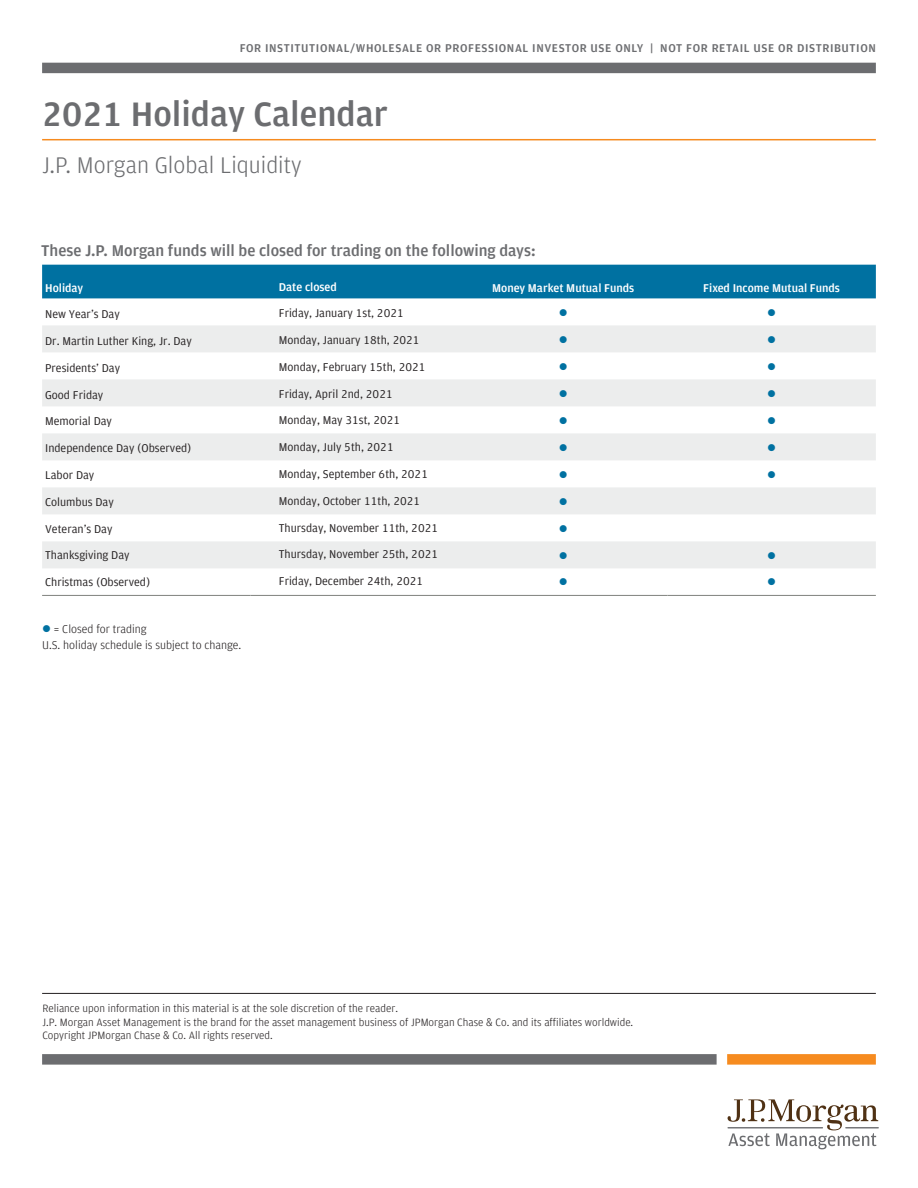
<style>
.page{position:relative;width:918px;height:1188px;background:#fff}
.page>*{position:absolute;margin:0;border:0;box-sizing:border-box;transform-origin:0 0}
.t1{font:700 36px "Amplitude TF";color:#6c6d70}
.t2{font:300 24px "Amplitude";color:#6c6d70}
.Title_Date_Quarter{font:500 16.5px "Amplitude";color:#6c6d70}
.table_entry_left{font:12px/26.2px "Amplitude TF";color:#231f20}
.t3{font:500 12px "Amplitude";letter-spacing:.05em;color:#6c6d70}
.disclosure{font:300 12px "Amplitude";color:#231f20}
.t4{font:500 12px "Amplitude";color:#fff}
.table_dot{font:12px "Wingdings";color:#0071a1}
.Disclaimer_Bold_with{font:300 11.25px/13.5px "Amplitude";color:#231f20}
.s1{font-family:"Amplitude";font-weight:500;color:#fff}
.s2{color:#0071a1}
</style>
<div class="page">
<hr style="left:42px;top:139px;width:834px;height:1px;background:#f68b1f">
<div style="left:42px;top:1054px;width:675px;height:11px;background:#6c6d70"></div>
<div style="left:727px;top:1054px;width:149px;height:11px;background:#f68b1f"></div>
<div style="left:42px;top:63px;width:834px;height:10px;background:#6c6d70"></div>
<hr style="left:845px;top:1127px;width:34px;height:1px;background:#6c6d70">
<hr style="left:727px;top:1127px;width:96px;height:1px;background:#6c6d70">
<svg style="left:728px;top:1099px;width:150px;height:50px"></svg>
<div style="left:42px;top:265px;width:834px;height:33px;background:#0071a1"></div>
<svg style="left:42px;top:325px;width:834px;height:243px;fill:#eceded"></svg>
<hr style="left:42px;top:595px;width:209px;height:1px;background:#7f827d">
<hr style="left:251px;top:595px;width:208px;height:1px;background:#7f827d">
<hr style="left:459px;top:595px;width:208px;height:1px;background:#7f827d">
<hr style="left:667px;top:595px;width:209px;height:1px;background:#7f827d">
<hr style="left:42px;top:993px;width:834px;height:1px;background:#231f20">
<p class="t3" style="left:240px;top:41px;width:638px">FOR INSTITUTIONAL/WHOLESALE OR PROFESSIONAL INVESTOR USE ONLY | NOT FOR RETAIL USE OR DISTRIBUTION</p>
<h1 class="t1" style="left:42px;top:94px;width:347px">2021 Holiday Calendar</h1>
<h2 class="t2" style="left:42px;top:150px;width:261px">J.P. Morgan Global Liquidity</h2>
<p class="Title_Date_Quarter" style="left:41px;top:242px;width:496px">These J.P. Morgan funds will be closed for trading on the following days:</p>
<p class="t4" style="left:492px;top:282px;width:144px">Money Market Mutual Funds</p>
<p class="t4" style="left:703px;top:282px;width:138px">Fixed Income Mutual Funds</p>
<p class="table_dot" style="left:559px;top:306px;width:10px">●</p>
<p class="table_dot" style="left:767px;top:306px;width:10px">●</p>
<p class="table_dot" style="left:559px;top:333px;width:10px">●</p>
<p class="table_dot" style="left:767px;top:333px;width:10px">●</p>
<p class="table_dot" style="left:559px;top:360px;width:10px">●</p>
<p class="table_dot" style="left:767px;top:360px;width:10px">●</p>
<p class="table_dot" style="left:559px;top:387px;width:10px">●</p>
<p class="table_dot" style="left:767px;top:387px;width:10px">●</p>
<p class="table_dot" style="left:559px;top:414px;width:10px">●</p>
<p class="table_dot" style="left:767px;top:414px;width:10px">●</p>
<p class="table_dot" style="left:559px;top:441px;width:10px">●</p>
<p class="table_dot" style="left:767px;top:441px;width:10px">●</p>
<p class="table_dot" style="left:559px;top:468px;width:10px">●</p>
<p class="table_dot" style="left:767px;top:468px;width:10px">●</p>
<p class="table_dot" style="left:559px;top:495px;width:10px">●</p>
<p class="table_dot" style="left:559px;top:522px;width:10px">●</p>
<p class="table_dot" style="left:559px;top:549px;width:10px">●</p>
<p class="table_dot" style="left:767px;top:549px;width:10px">●</p>
<p class="t4" style="left:279px;top:280px;width:60px">Date closed</p>
<p class="table_entry_left" style="left:279px;top:300px;width:127px">Friday, January 1st, 2021</p>
<p class="table_entry_left" style="left:279px;top:327px;width:142px">Monday, January 18th, 2021</p>
<p class="table_entry_left" style="left:279px;top:354px;width:148px">Monday, February 15th, 2021</p>
<p class="table_entry_left" style="left:279px;top:381px;width:115px">Friday, April 2nd, 2021</p>
<p class="table_entry_left" style="left:279px;top:407px;width:123px">Monday, May 31st, 2021</p>
<p class="table_entry_left" style="left:279px;top:434px;width:116px">Monday, July 5th, 2021</p>
<p class="table_entry_left" style="left:279px;top:461px;width:151px">Monday, September 6th, 2021</p>
<p class="table_entry_left" style="left:279px;top:488px;width:143px">Monday, October 11th, 2021</p>
<p class="table_entry_left" style="left:279px;top:515px;width:161px">Thursday, November 11th, 2021</p>
<p class="table_entry_left" style="left:279px;top:541px;width:161px">Thursday, November 25th, 2021</p>
<p class="table_entry_left" style="left:279px;top:568px;width:146px">Friday, December 24th, 2021</p>
<p class="table_entry_left" style="left:45px;top:275px;width:76px"><span class="s1">Holiday<br></span>New Year’s Day</p>
<p class="table_entry_left" style="left:45px;top:328px;width:148px">Dr. Martin Luther King, Jr. Day</p>
<p class="table_entry_left" style="left:45px;top:355px;width:76px">Presidents’ Day</p>
<p class="table_entry_left" style="left:45px;top:382px;width:60px">Good Friday</p>
<p class="table_entry_left" style="left:45px;top:408px;width:68px">Memorial Day</p>
<p class="table_entry_left" style="left:45px;top:435px;width:148px">Independence Day (Observed)</p>
<p class="table_entry_left" style="left:45px;top:462px;width:51px">Labor Day</p>
<p class="table_entry_left" style="left:45px;top:489px;width:70px">Columbus Day</p>
<p class="table_entry_left" style="left:45px;top:516px;width:69px">Veteran’s Day</p>
<p class="table_entry_left" style="left:45px;top:542px;width:86px">Thanksgiving Day</p>
<p class="table_entry_left" style="left:45px;top:569px;width:107px">Christmas (Observed)</p>
<p class="table_dot" style="left:559px;top:576px;width:10px">●</p>
<p class="table_dot" style="left:767px;top:576px;width:10px">●</p>
<p class="disclosure" style="left:42px;top:621px;width:106px"><span class="s2">●</span> = Closed for trading</p>
<p class="disclosure" style="left:42px;top:638px;width:201px">U.S. holiday schedule is subject to change.</p>
<p class="Disclaimer_Bold_with" style="left:42px;top:1001px;width:592px">Reliance upon information in this material is at the sole discretion of the reader.<br>J.P. Morgan Asset Management is the brand for the asset management business of JPMorgan Chase &amp; Co. and its affiliates worldwide.<br>Copyright JPMorgan Chase &amp; Co. All rights reserved.</p>
</div>
